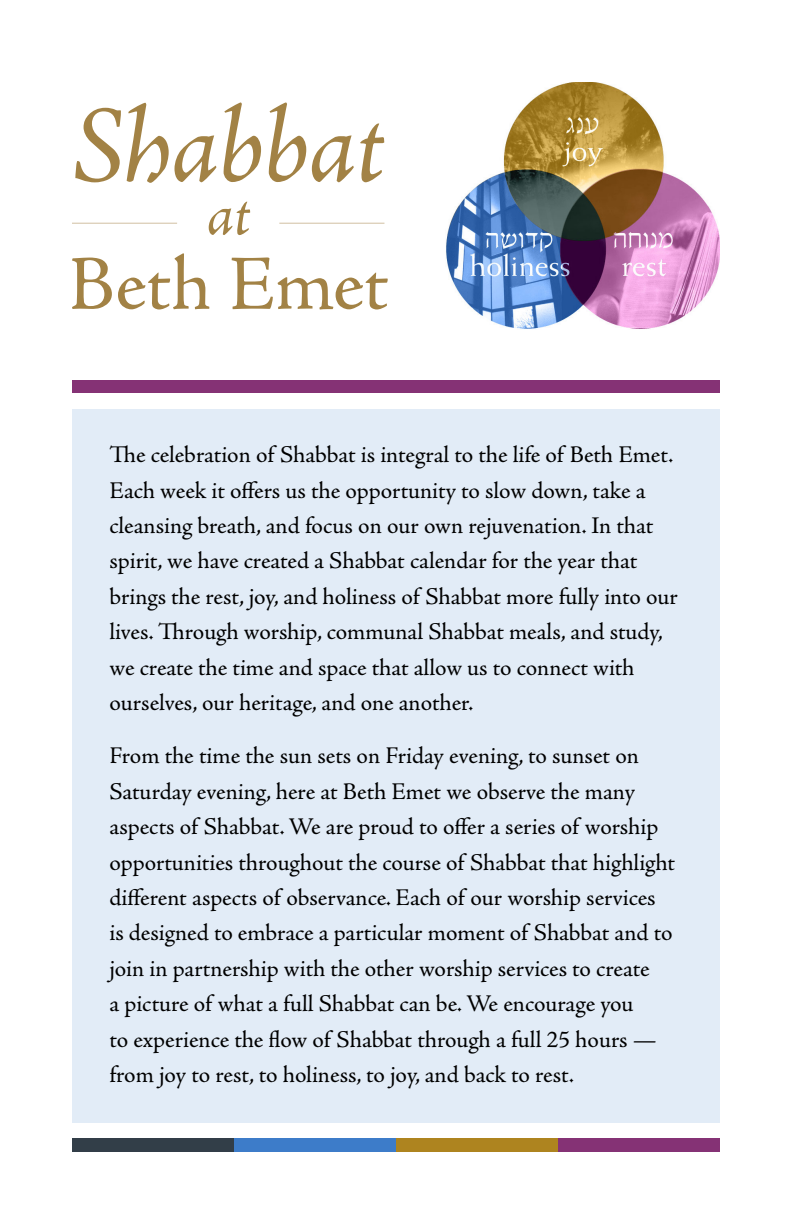
<style>
.page{position:relative;width:792px;height:1224px;background:#fff}
.page>*{position:absolute;margin:0;border:0;box-sizing:border-box;transform-origin:0 0}
.t1{font:italic 110.6px "Adobe Jenson Pro";letter-spacing:-.015em;color:#a28245}
.t2{font:78px "Adobe Jenson Pro";color:#a28245}
.t3{font:italic 62.8px "Adobe Jenson Pro";color:#a28245}
.t4{font:24px/35.4px "Adobe Jenson Pro";color:#000}
</style>
<div class="page">
<img style="left:446px;top:82px;width:274px;height:247px">
<hr style="left:72px;top:223px;width:105px;height:1px;background:#d1c0a1">
<hr style="left:279px;top:223px;width:105px;height:1px;background:#d1c0a1">
<div style="left:72px;top:380px;width:648px;height:13px;background:#853275"></div>
<div style="left:72px;top:409px;width:648px;height:713px;background:#e2ecf7"></div>
<div style="left:72px;top:1138px;width:162px;height:14px;background:#323e48"></div>
<div style="left:234px;top:1138px;width:162px;height:14px;background:#3d7cc9"></div>
<div style="left:396px;top:1138px;width:162px;height:14px;background:#ae841f"></div>
<div style="left:558px;top:1138px;width:162px;height:14px;background:#853275"></div>
<h1 class="t1" style="left:72px;top:102px;width:314px">Shabbat</h1>
<h3 class="t3" style="left:206px;top:189px;width:46px">at</h3>
<h2 class="t2" style="left:69px;top:253px;width:321px">Beth Emet</h2>
<p class="t4" style="left:109px;top:439px;width:570px">The celebration of Shabbat is integral to the life of Beth Emet.<br>Each week it offers us the opportunity to slow down, take a cleansing breath, and focus on our own rejuvenation. In that spirit, we have created a Shabbat calendar for the year that brings the rest, joy, and holiness of Shabbat more fully into our lives. Through worship, communal Shabbat meals, and study, we create the time and space that allow us to connect with ourselves, our heritage, and one another.</p>
<p class="t4" style="left:109px;top:740px;width:567px">From the time the sun sets on Friday evening, to sunset on Saturday evening, here at Beth Emet we observe the many aspects of Shabbat. We are proud to offer a series of worship opportunities throughout the course of Shabbat that highlight different aspects of observance. Each of our worship services is designed to embrace a particular moment of Shabbat and to join in partnership with the other worship services to create<br>a picture of what a full Shabbat can be. We encourage you<br>to experience the flow of Shabbat through a full 25 hours — from joy to rest, to holiness, to joy, and back to rest.</p>
</div>
